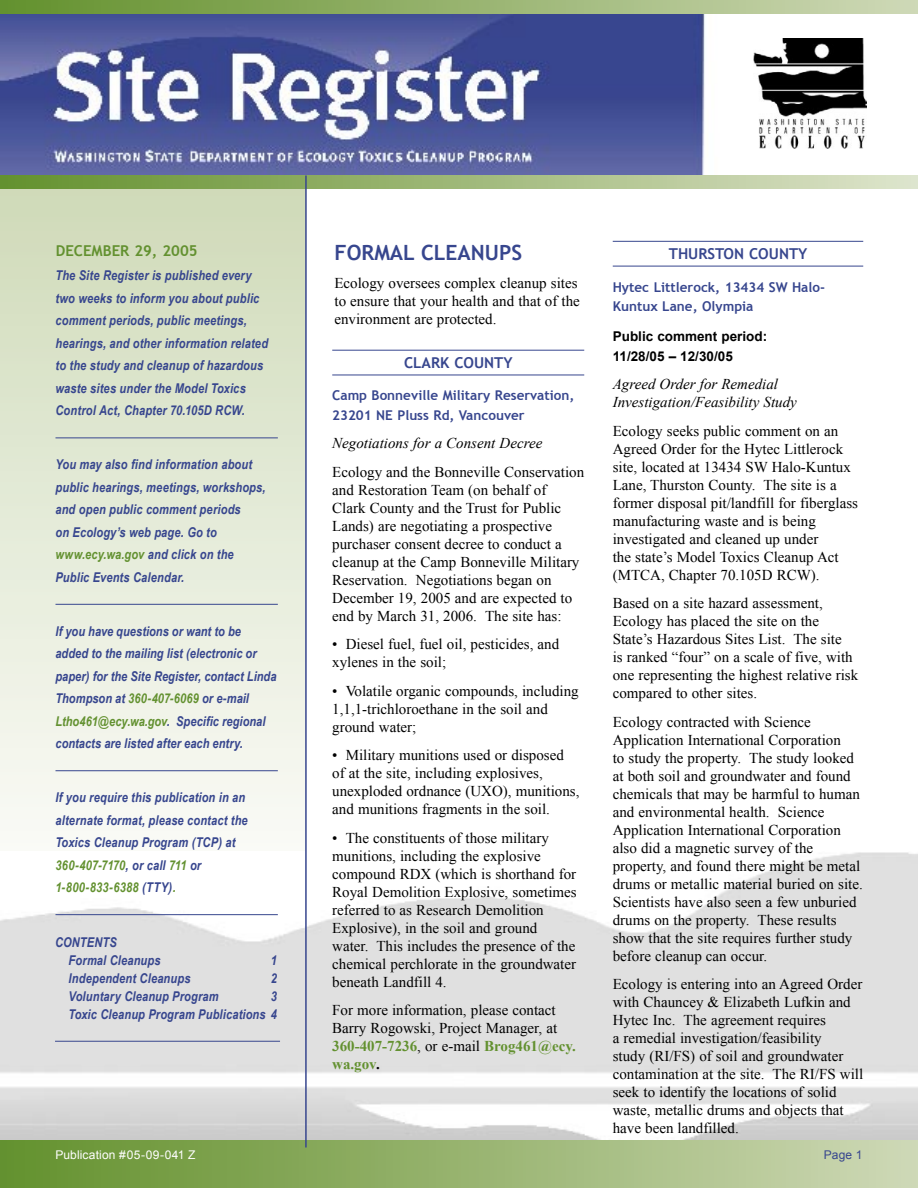
<style>
.page{position:relative;width:918px;height:1188px;background:#fff}
.page>*{position:absolute;margin:0;border:0;box-sizing:border-box;transform-origin:0 0}
.HEADERS{font:700 21px "Trebuchet MS";color:#37468e}
.Body_Copy{font:15px/18px "Times New Roman";color:#000}
.t1{font:italic 15px/18px "Times New Roman";color:#000}
.County_Subhead{font:700 15px "Trebuchet MS";color:#37468e}
.Publication_DATE{font:700 15px "Trebuchet MS";color:#639130}
.TEST_SIDE_BAR_LEAD{font:italic 700 13.5px/22.5px "Arial Narrow";letter-spacing:.01em;color:#37468e}
.County_Name_Add_BLUE{font:700 13.5px/19.5px "Trebuchet MS";color:#37468e}
.Public_Comment{font:700 13.5px/19.5px "Arial";color:#000}
.PUB___Pg__s{font:12px "Arial";letter-spacing:.01em;color:#fff}
.PUB___Pg__s-2{font:12px "Arial";color:#37468e}
.s1{color:#639130}
.s2{font-weight:700;color:#639130}
.s3{font-weight:700}
</style>
<div class="page">
<img style="left:0;top:14px;width:918px;height:162px">
<svg style="left:0;top:189px;width:305px;height:642px;background:#e3e9d6"></svg>
<img style="left:0;top:852px;width:918px;height:289px">
<div style="left:0;top:1141px;width:918px;height:47px;background:linear-gradient(to right,#62902c,#cdd8b5)"></div>
<svg style="left:0;top:176px;width:918px;height:13px;background:#9fb97a"></svg>
<svg style="left:0;top:0;width:918px;height:14px;background:#97b370"></svg>
<img style="left:754px;top:39px;width:112px;height:110px">
<hr style="left:305px;top:176px;width:2px;height:972px;background:#37468e">
<hr style="left:613px;top:241px;width:250px;height:1px;background:#37468e">
<hr style="left:613px;top:266px;width:250px;height:1px;background:#37468e">
<hr style="left:332px;top:350px;width:252px;height:1px;background:#37468e">
<hr style="left:332px;top:375px;width:252px;height:1px;background:#37468e">
<hr style="left:56px;top:438px;width:222px;height:1px;background:#37468e">
<hr style="left:56px;top:604px;width:222px;height:1px;background:#37468e">
<hr style="left:56px;top:770px;width:222px;height:1px;background:#37468e">
<hr style="left:56px;top:914px;width:222px;height:1px;background:#37468e">
<hr style="left:55px;top:1041px;width:225px;height:1px;background:#37468e">
<p class="Publication_DATE" style="left:56px;top:241px;width:143px">DECEMBER 29, 2005</p>
<p class="TEST_SIDE_BAR_LEAD" style="left:56px;top:264px;width:214px">The Site Register is published every two weeks to inform you about public comment periods, public meetings, hearings, and other information related to the study and cleanup of hazardous waste sites under the Model Toxics Control Act, Chapter 70.105D RCW.</p>
<p class="TEST_SIDE_BAR_LEAD" style="left:56px;top:453px;width:212px">You may also find information about public hearings, meetings, workshops, and open public comment periods<br>on Ecology’s web page. Go to <span class="s1">www.ecy.wa.gov</span> and click on the<br>Public Events Calendar.</p>
<p class="TEST_SIDE_BAR_LEAD" style="left:56px;top:619px;width:223px">If you have questions or want to be added to the mailing list (electronic or paper) for the Site Register, contact Linda Thompson at <span class="s1">360-407-6069</span> or e-mail <span class="s1">Ltho461@ecy.wa.gov</span>. Specific regional contacts are listed after each entry.</p>
<p class="TEST_SIDE_BAR_LEAD" style="left:56px;top:785px;width:194px">If you require this publication in an alternate format, please contact the<br>Toxics Cleanup Program (TCP) at<br><span class="s1">360-407-7170</span>, or call <span class="s1">711</span> or<br><span class="s1">1-800-833-6388</span> (TTY)<span class="s1">.</span></p>
<p class="TEST_SIDE_BAR_LEAD" style="left:69px;top:932px;width:94px;line-height:18px;text-indent:-14px">CONTENTS<br>Formal Cleanups</p>
<p class="TEST_SIDE_BAR_LEAD" style="left:271px;top:948px;width:8px">1</p>
<p class="TEST_SIDE_BAR_LEAD" style="left:69px;top:966px;width:124px">Independent Cleanups</p>
<p class="TEST_SIDE_BAR_LEAD" style="left:271px;top:966px;width:8px">2</p>
<p class="TEST_SIDE_BAR_LEAD" style="left:69px;top:984px;width:152px">Voluntary Cleanup Program</p>
<p class="TEST_SIDE_BAR_LEAD" style="left:69px;top:986px;width:210px;line-height:18px;text-align:right">3<br>Toxic Cleanup Program Publications 4</p>
<p class="HEADERS" style="left:335px;top:239px;width:189px">FORMAL CLEANUPS</p>
<p class="Body_Copy" style="left:335px;top:274px;width:247px">Ecology oversees complex cleanup sites to ensure that your health and that of the environment are protected.</p>
<p class="County_Subhead" style="left:404px;top:353px;width:110px">CLARK COUNTY</p>
<p class="County_Name_Add_BLUE" style="left:332px;top:386px;width:244px">Camp Bonneville Military Reservation,<br>23201 NE Pluss Rd, Vancouver</p>
<p class="t1" style="left:332px;top:434px;width:212px">Negotiations for a Consent Decree</p>
<p class="Body_Copy" style="left:332px;top:463px;width:253px">Ecology and the Bonneville Conservation and Restoration Team (on behalf of<br>Clark County and the Trust for Public Lands) are negotiating a prospective purchaser consent decree to conduct a cleanup at the Camp Bonneville Military Reservation. Negotiations began on December 19, 2005 and are expected to end by March 31, 2006. The site has:</p>
<p class="Body_Copy" style="left:332px;top:635px;width:228px">• Diesel fuel, fuel oil, pesticides, and xylenes in the soil;</p>
<p class="Body_Copy" style="left:332px;top:682px;width:248px">• Volatile organic compounds, including<br>1,1,1-trichloroethane in the soil and ground water;</p>
<p class="Body_Copy" style="left:332px;top:746px;width:249px">• Military munitions used or disposed of at the site, including explosives, unexploded ordnance (UXO), munitions, and munitions fragments in the soil.</p>
<p class="Body_Copy" style="left:332px;top:829px;width:246px">• The constituents of those military munitions, including the explosive compound RDX (which is shorthand for Royal Demolition Explosive, sometimes referred to as Research Demolition Explosive), in the soil and ground water. This includes the presence of the chemical perchlorate in the groundwater beneath Landfill 4.</p>
<p class="Body_Copy" style="left:332px;top:1001px;width:245px">For more information, please contact<br>Barry Rogowski, Project Manager, at<br><span class="s2">360-407-7236</span>, or e-mail <span class="s2">Brog461@ecy. wa.gov</span><span class="s3">.</span></p>
<p class="County_Subhead" style="left:669px;top:244px;width:140px">THURSTON COUNTY</p>
<p class="County_Name_Add_BLUE" style="left:613px;top:277px;width:214px">Hytec Littlerock, 13434 SW Halo-<br>Kuntux Lane, Olympia</p>
<p class="Public_Comment" style="left:613px;top:327px;width:156px">Public comment period:<br>11/28/05 – 12/30/05</p>
<p class="t1" style="left:613px;top:375px;width:186px">Agreed Order for Remedial<br>Investigation/Feasibility Study</p>
<p class="Body_Copy" style="left:613px;top:421px;width:247px">Ecology seeks public comment on an Agreed Order for the Hytec Littlerock site, located at 13434 SW Halo-Kuntux Lane, Thurston County. The site is a former disposal pit/landfill for fiberglass manufacturing waste and is being investigated and cleaned up under<br>the state’s Model Toxics Cleanup Act (MTCA, Chapter 70.105D RCW).</p>
<p class="Body_Copy" style="left:613px;top:594px;width:247px">Based on a site hazard assessment, Ecology has placed the site on the State’s Hazardous Sites List. The site<br>is ranked “four” on a scale of five, with one representing the highest relative risk compared to other sites.</p>
<p class="Body_Copy" style="left:613px;top:712px;width:252px">Ecology contracted with Science Application International Corporation<br>to study the property. The study looked at both soil and groundwater and found chemicals that may be harmful to human and environmental health. Science Application International Corporation also did a magnetic survey of the property, and found there might be metal drums or metallic material buried on site.<br>Scientists have also seen a few unburied drums on the property. These results show that the site requires further study before cleanup can occur.</p>
<p class="Body_Copy" style="left:613px;top:975px;width:252px">Ecology is entering into an Agreed Order with Chauncey &amp; Elizabeth Lufkin and Hytec Inc. The agreement requires<br>a remedial investigation/feasibility<br>study (RI/FS) of soil and groundwater contamination at the site. The RI/FS will seek to identify the locations of solid waste, metallic drums and objects that have been landfilled.</p>
<p class="PUB___Pg__s" style="left:56px;top:1147px;width:142px">Publication #05-09-041 Z</p>
<p class="PUB___Pg__s-2" style="left:824px;top:1147px;width:40px">Page 1</p>
</div>
